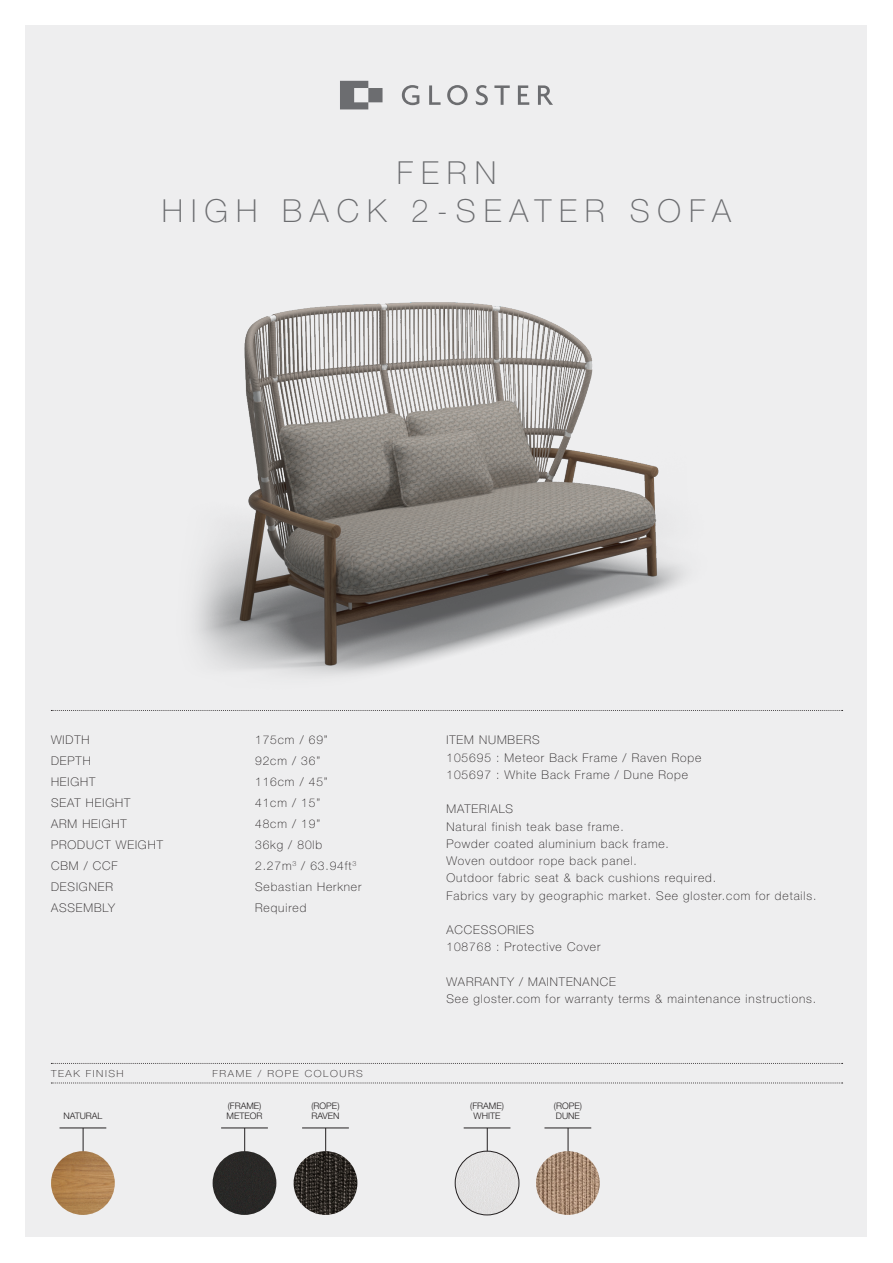
<style>
.page{position:relative;width:893px;height:1263px;background:#fff}
.page>*{position:absolute;margin:0;border:0;box-sizing:border-box;transform-origin:0 0}
.t1{font:100 31.8px "Helvetica Neue LT Pro";letter-spacing:.25em;color:#6c6d70}
.t2{font:100 12px "Helvetica Neue LT Pro";letter-spacing:.075em;color:#231f20}
.t3{font:100 9.75px "Helvetica Neue LT Pro";letter-spacing:.15em;color:#231f20;scale:1.08 1}
.t4{font:300 9px/10.8px "Helvetica Neue LT Pro";color:#231f20}
</style>
<div class="page">
<div style="left:26px;top:26px;width:841px;height:1211px;background:#eeeeef"></div>
<svg style="left:340px;top:81px;width:213px;height:28px"></svg>
<svg style="left:51px;top:1083px;width:792px;height:1px"></svg>
<svg style="left:51px;top:1063px;width:792px;height:1px"></svg>
<svg style="left:51px;top:710px;width:792px;height:1px"></svg>
<img style="left:195px;top:303px;width:489px;height:372px">
<hr style="left:60px;top:1128px;width:46px;height:1px;background:#231f20">
<svg style="left:83px;top:1128px;width:1px;height:23px"></svg>
<img style="left:51px;top:1151px;width:64px;height:64px;border-radius:32px">
<hr style="left:221px;top:1128px;width:47px;height:1px;background:#231f20">
<svg style="left:244px;top:1128px;width:1px;height:23px"></svg>
<div style="left:213px;top:1151px;width:63px;height:64px;background:#292826;border-radius:32px"></div>
<hr style="left:302px;top:1128px;width:47px;height:1px;background:#231f20">
<svg style="left:325px;top:1128px;width:1px;height:23px"></svg>
<img style="left:294px;top:1151px;width:63px;height:64px;border-radius:32px">
<hr style="left:464px;top:1128px;width:46px;height:1px;background:#231f20">
<svg style="left:487px;top:1128px;width:1px;height:23px"></svg>
<div style="left:455px;top:1151px;width:64px;height:64px;background:#e3e2e2;border-radius:32px"></div>
<div style="left:455px;top:1151px;width:64px;height:64px;border:1px solid #231f20;border-radius:50%"></div>
<hr style="left:544px;top:1128px;width:47px;height:1px;background:#231f20">
<svg style="left:568px;top:1128px;width:1px;height:23px"></svg>
<img style="left:536px;top:1151px;width:64px;height:64px;border-radius:32px">
<p class="t1" style="left:397px;top:154px;width:101px">FERN</p>
<p class="t1" style="left:162px;top:192px;width:571px">HIGH BACK 2-SEATER SOFA</p>
<p class="t2" style="left:51px;top:733px;width:40px">WIDTH</p>
<p class="t2" style="left:51px;top:754px;width:41px">DEPTH</p>
<p class="t2" style="left:51px;top:775px;width:46px">HEIGHT</p>
<p class="t2" style="left:51px;top:796px;width:81px">SEAT HEIGHT</p>
<p class="t2" style="left:51px;top:817px;width:77px">ARM HEIGHT</p>
<p class="t2" style="left:51px;top:838px;width:113px">PRODUCT WEIGHT</p>
<p class="t2" style="left:51px;top:859px;width:68px">CBM / CCF</p>
<p class="t2" style="left:51px;top:880px;width:63px">DESIGNER</p>
<p class="t2" style="left:51px;top:901px;width:66px">ASSEMBLY</p>
<p class="t2" style="left:255px;top:733px;width:74px">175cm / 69”</p>
<p class="t2" style="left:255px;top:754px;width:67px">92cm / 36”</p>
<p class="t2" style="left:255px;top:775px;width:74px">116cm / 45”</p>
<p class="t2" style="left:255px;top:796px;width:67px">41cm / 15”</p>
<p class="t2" style="left:255px;top:817px;width:67px">48cm / 19”</p>
<p class="t2" style="left:255px;top:838px;width:69px">36kg / 80lb</p>
<p class="t2" style="left:255px;top:859px;width:103px">2.27m<sup>3</sup> / 63.94ft<sup>3</sup></p>
<p class="t2" style="left:255px;top:880px;width:108px">Sebastian Herkner</p>
<p class="t2" style="left:255px;top:901px;width:53px">Required</p>
<p class="t3" style="left:51px;top:1067px;width:69px">TEAK FINISH</p>
<p class="t4" style="left:63px;top:1111px;width:41px">NATURAL</p>
<p class="t4" style="left:227px;top:1100px;width:37px">(FRAME)<br>METEOR</p>
<p class="t4" style="left:311px;top:1100px;width:30px">(ROPE)</p>
<p class="t3" style="left:213px;top:1067px;width:141px">FRAME / ROPE COLOURS</p>
<p class="t4" style="left:311px;top:1111px;width:30px">RAVEN</p>
<p class="t2" style="left:446px;top:733px;width:95px">ITEM NUMBERS</p>
<p class="t2" style="left:446px;top:750px;width:256px">105695 : Meteor Back Frame / Raven Rope</p>
<p class="t2" style="left:446px;top:767px;width:243px">105697 : White Back Frame / Dune Rope</p>
<p class="t2" style="left:446px;top:802px;width:68px">MATERIALS</p>
<p class="t2" style="left:446px;top:819px;width:179px">Natural finish teak base frame.</p>
<p class="t2" style="left:446px;top:836px;width:224px">Powder coated aluminium back frame.</p>
<p class="t2" style="left:446px;top:854px;width:192px">Woven outdoor rope back panel.</p>
<p class="t2" style="left:446px;top:871px;width:271px">Outdoor fabric seat &amp; back cushions required.</p>
<p class="t2" style="left:446px;top:888px;width:371px">Fabrics vary by geographic market. See gloster.com for details.</p>
<p class="t2" style="left:446px;top:923px;width:89px">ACCESSORIES</p>
<p class="t2" style="left:446px;top:940px;width:155px">108768 : Protective Cover</p>
<p class="t2" style="left:446px;top:974px;width:171px">WARRANTY / MAINTENANCE</p>
<p class="t2" style="left:446px;top:992px;width:371px">See gloster.com for warranty terms &amp; maintenance instructions.</p>
<p class="t4" style="left:470px;top:1100px;width:35px">(FRAME)</p>
<p class="t4" style="left:474px;top:1111px;width:28px">WHITE</p>
<p class="t4" style="left:554px;top:1100px;width:30px">(ROPE)</p>
<p class="t4" style="left:556px;top:1111px;width:26px">DUNE</p>
</div>
